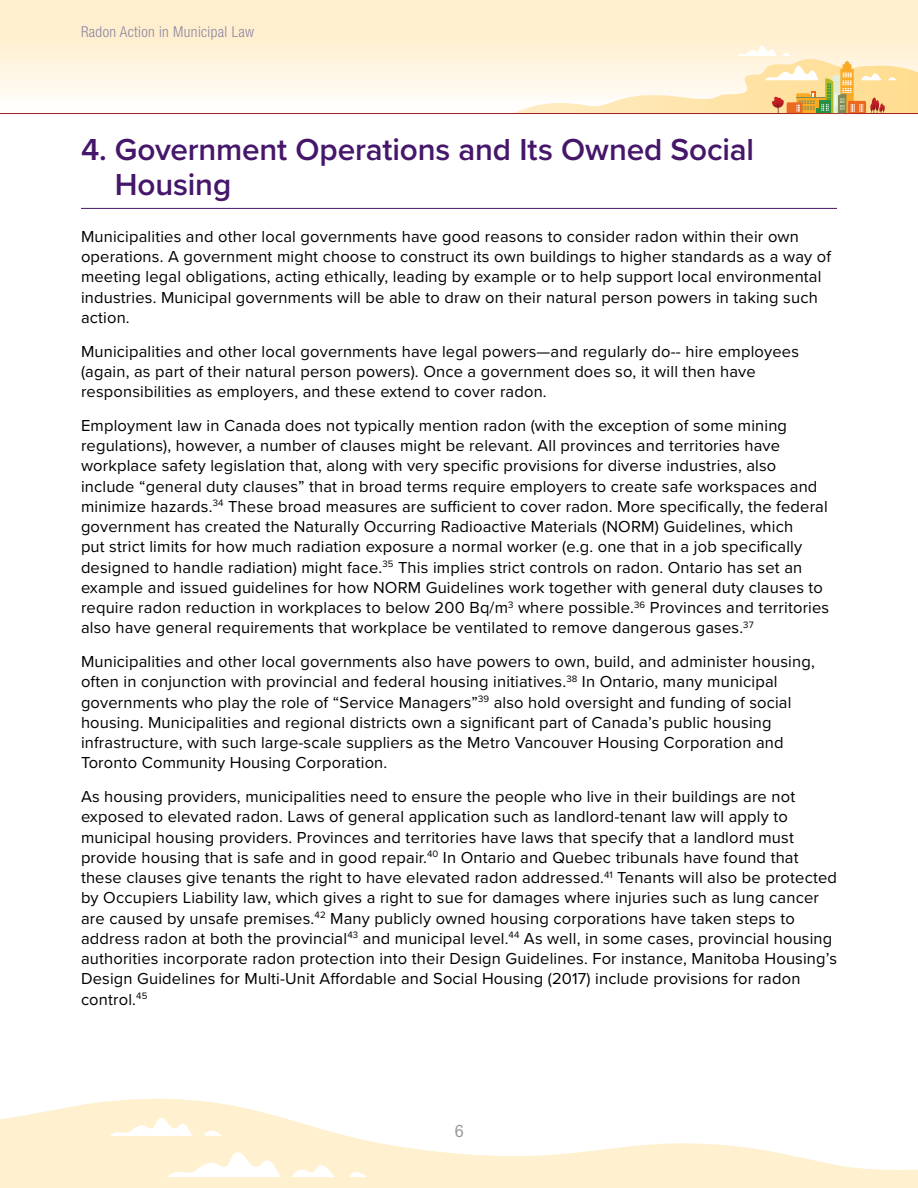
<style>
.page{position:relative;width:918px;height:1188px;background:#fff}
.page>*{position:absolute;margin:0;border:0;box-sizing:border-box;transform-origin:0 0}
.t1{font:600 31.5px/34.7px "Proxima Nova";letter-spacing:-.005em;color:#45166a}
.t2{font:condensed 18px "ITC Franklin Gothic Std";color:#939598}
.Body{font:16.5px/20.2px "Proxima Nova";letter-spacing:.01em;color:#000}
.t3{font:300 condensed 15px "Helvetica Neue LT Std";letter-spacing:.025em;color:#8b85a1}
</style>
<div class="page">
<svg style="left:0;top:1098px;width:918px;height:90px;fill:#fff0cf"></svg>
<svg style="left:167px;top:1151px;width:114px;height:26px"></svg>
<svg style="left:292px;top:1163px;width:43px;height:14px"></svg>
<svg style="left:349px;top:1172px;width:18px;height:5px"></svg>
<svg style="left:110px;top:1117px;width:82px;height:19px"></svg>
<svg style="left:204px;top:1131px;width:18px;height:5px"></svg>
<hr style="left:81px;top:208px;width:756px;height:1px;background:#45166a">
<div style="left:0;top:0;width:918px;height:113px;background:linear-gradient(to bottom,#ffebc4,#fffdfa)"></div>
<hr style="left:0;top:113px;width:918px;height:1px;background:#9f1d21">
<svg style="left:512px;top:45px;width:406px;height:69px;background:#f9e6c3"></svg>
<p class="t3" style="left:81px;top:23px;width:175px">Radon Action in Municipal Law</p>
<p class="t1" style="left:115px;top:131px;width:641px;text-indent:-34px">4. Government Operations and Its Owned Social<br>Housing</p>
<p class="Body" style="left:81px;top:225px;width:752px">Municipalities and other local governments have good reasons to consider radon within their own operations. A government might choose to construct its own buildings to higher standards as a way of meeting legal obligations, acting ethically, leading by example or to help support local environmental industries. Municipal governments will be able to draw on their natural person powers in taking such action.</p>
<p class="Body" style="left:81px;top:340px;width:720px">Municipalities and other local governments have legal powers—and regularly do-- hire employees (again, as part of their natural person powers). Once a government does so, it will then have responsibilities as employers, and these extend to cover radon.</p>
<p class="Body" style="left:81px;top:414px;width:750px">Employment law in Canada does not typically mention radon (with the exception of some mining regulations), however, a number of clauses might be relevant. All provinces and territories have workplace safety legislation that, along with very specific provisions for diverse industries, also include “general duty clauses” that in broad terms require employers to create safe workspaces and minimize hazards.<sup>34</sup> These broad measures are sufficient to cover radon. More specifically, the federal government has created the Naturally Occurring Radioactive Materials (NORM) Guidelines, which<br>put strict limits for how much radiation exposure a normal worker (e.g. one that in a job specifically designed to handle radiation) might face.<sup>35</sup> This implies strict controls on radon. Ontario has set an example and issued guidelines for how NORM Guidelines work together with general duty clauses to require radon reduction in workplaces to below 200 Bq/m<sup>3</sup> where possible.<sup>36</sup> Provinces and territories also have general requirements that workplace be ventilated to remove dangerous gases.<sup>37</sup></p>
<p class="Body" style="left:81px;top:651px;width:735px">Municipalities and other local governments also have powers to own, build, and administer housing, often in conjunction with provincial and federal housing initiatives.<sup>38</sup> In Ontario, many municipal governments who play the role of “Service Managers”<sup>39</sup> also hold oversight and funding of social housing. Municipalities and regional districts own a significant part of Canada’s public housing infrastructure, with such large-scale suppliers as the Metro Vancouver Housing Corporation and Toronto Community Housing Corporation.</p>
<p class="Body" style="left:81px;top:786px;width:758px">As housing providers, municipalities need to ensure the people who live in their buildings are not exposed to elevated radon. Laws of general application such as landlord-tenant law will apply to municipal housing providers. Provinces and territories have laws that specify that a landlord must provide housing that is safe and in good repair.<sup>40</sup> In Ontario and Quebec tribunals have found that these clauses give tenants the right to have elevated radon addressed.<sup>41</sup> Tenants will also be protected by Occupiers Liability law, which gives a right to sue for damages where injuries such as lung cancer are caused by unsafe premises.<sup>42</sup> Many publicly owned housing corporations have taken steps to address radon at both the provincial<sup>43</sup> and municipal level.<sup>44</sup> As well, in some cases, provincial housing authorities incorporate radon protection into their Design Guidelines. For instance, Manitoba Housing’s Design Guidelines for Multi-Unit Affordable and Social Housing (2017) include provisions for radon control.<sup>45</sup></p>
<p class="t2" style="left:454px;top:1121px;width:11px">6</p>
</div>
